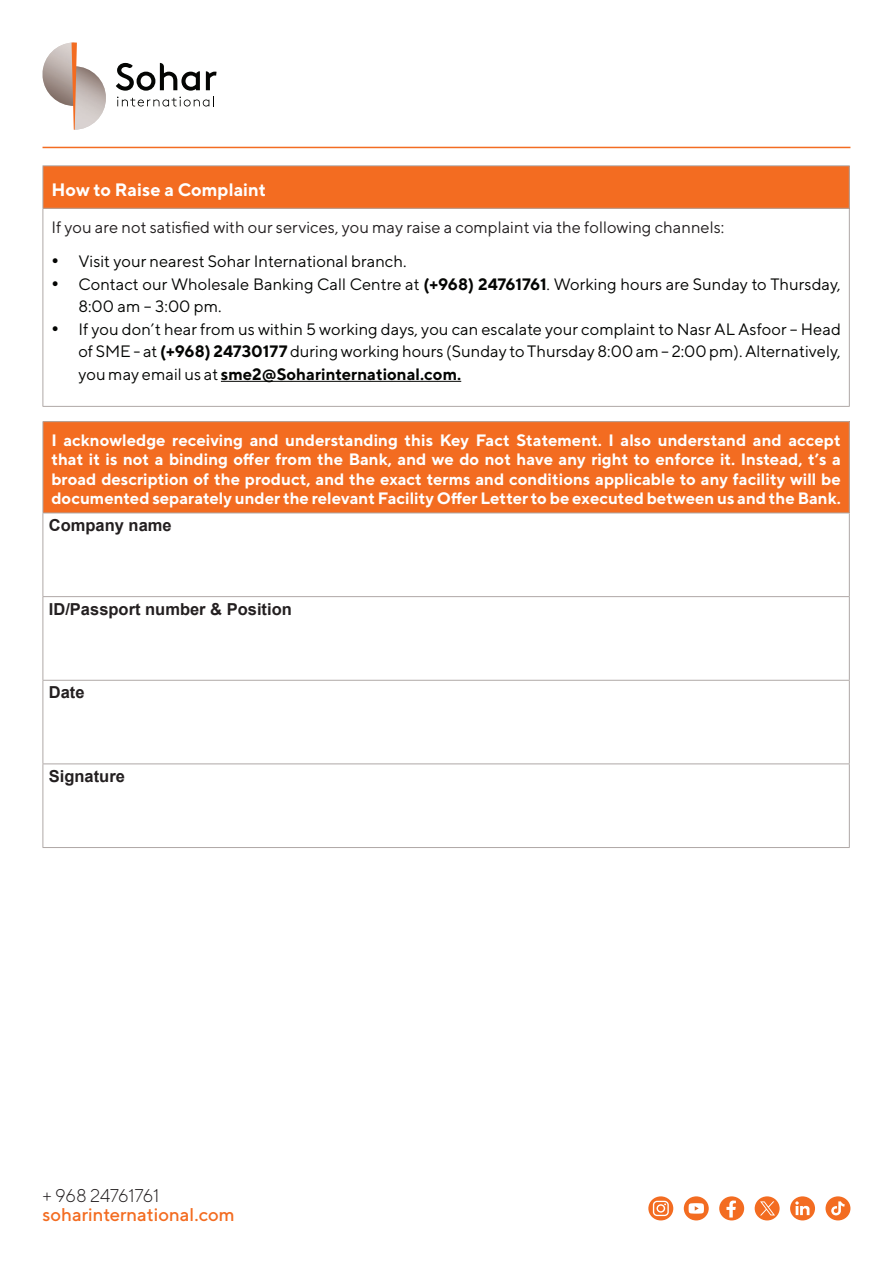
<style>
.page{position:relative;width:893px;height:1263px;background:#fff}
.page>*{position:absolute;margin:0;border:0;box-sizing:border-box;transform-origin:0 0}
.t1{font:500 18.45px "TT Norms";color:#f36c21}
.t2{font:300 18.45px "TT Norms";letter-spacing:-.02em;color:#231f20}
.t3{font:700 18px "TT Norms";color:#fff}
.t4{font:16.5px/22.5px "TT Norms";color:#040503}
.t5{font:700 16.5px/19.5px "TT Norms";color:#fff;text-align:justify}
.t6{font:16.5px "TT Norms";color:#231f20}
.t7{font:700 16.5px "Arial";color:#231f20}
.s1{font-weight:700}
</style>
<div class="page">
<div style="left:43px;top:166px;width:806px;height:42px;background:#f36c21"></div>
<hr style="left:43px;top:165px;width:807px;height:1px;background:#afa8a6">
<hr style="left:43px;top:166px;width:1px;height:42px;background:#afa8a6">
<hr style="left:849px;top:166px;width:1px;height:42px;background:#afa8a6">
<hr style="left:43px;top:208px;width:807px;height:1px;background:#afa8a6">
<hr style="left:43px;top:209px;width:1px;height:197px;background:#afa8a6">
<hr style="left:849px;top:209px;width:1px;height:197px;background:#afa8a6">
<hr style="left:43px;top:406px;width:807px;height:1px;background:#afa8a6">
<hr style="left:221px;top:381px;width:240px;height:1px;background:#040503">
<div style="left:43px;top:422px;width:806px;height:91px;background:#f36c21"></div>
<hr style="left:43px;top:421px;width:807px;height:1px;background:#afa8a6">
<hr style="left:43px;top:422px;width:1px;height:91px;background:#afa8a6">
<hr style="left:849px;top:422px;width:1px;height:91px;background:#afa8a6">
<hr style="left:43px;top:513px;width:807px;height:1px;background:#afa8a6">
<hr style="left:43px;top:513px;width:1px;height:83px;background:#afa8a6">
<hr style="left:849px;top:513px;width:1px;height:83px;background:#afa8a6">
<hr style="left:43px;top:596px;width:807px;height:1px;background:#afa8a6">
<hr style="left:43px;top:597px;width:1px;height:83px;background:#afa8a6">
<hr style="left:849px;top:597px;width:1px;height:83px;background:#afa8a6">
<hr style="left:43px;top:680px;width:807px;height:1px;background:#afa8a6">
<hr style="left:43px;top:681px;width:1px;height:82px;background:#afa8a6">
<hr style="left:849px;top:681px;width:1px;height:82px;background:#afa8a6">
<hr style="left:43px;top:763px;width:807px;height:1px;background:#afa8a6">
<hr style="left:43px;top:764px;width:1px;height:83px;background:#afa8a6">
<hr style="left:849px;top:764px;width:1px;height:83px;background:#afa8a6">
<hr style="left:43px;top:847px;width:807px;height:1px;background:#afa8a6">
<hr style="left:43px;top:147px;width:807px;height:1px;background:#f36c21">
<svg style="left:116px;top:63px;width:101px;height:44px"></svg>
<svg style="left:43px;top:43px;width:63px;height:87px"></svg>
<div style="left:719px;top:1196px;width:25px;height:24px;background:#f36c21;border-radius:50%"></div>
<svg style="left:726px;top:1200px;width:10px;height:17px"></svg>
<svg style="left:648px;top:1196px;width:25px;height:24px"></svg>
<div style="left:790px;top:1196px;width:25px;height:24px;background:#f36c21;border-radius:50%"></div>
<svg style="left:795px;top:1201px;width:14px;height:14px"></svg>
<div style="left:684px;top:1196px;width:25px;height:24px;background:#f36c21;border-radius:50%"></div>
<svg style="left:689px;top:1203px;width:15px;height:11px"></svg>
<div style="left:755px;top:1196px;width:25px;height:24px;background:#f36c21;border-radius:50%"></div>
<div style="left:825px;top:1196px;width:25px;height:24px;background:#f36c21;border-radius:50%"></div>
<svg style="left:831px;top:1201px;width:14px;height:14px"></svg>
<svg style="left:760px;top:1201px;width:15px;height:14px"></svg>
<p class="t3" style="left:51px;top:178px;width:216px">How to Raise a Complaint</p>
<p class="t6" style="left:51px;top:217px;width:674px">If you are not satisfied with our services, you may raise a complaint via the following channels:</p>
<p class="t4" style="left:51px;top:250px;width:357px">• Visit your nearest Sohar International branch.</p>
<p class="t4" style="left:78px;top:272px;width:764px;text-indent:-27px">• Contact our Wholesale Banking Call Centre at <span class="s1">(+968) 24761761</span>. Working hours are Sunday to Thursday,<br>8:00 am – 3:00 pm.</p>
<p class="t4" style="left:78px;top:317px;width:764px;text-align:justify;text-indent:-27px">• If you don’t hear from us within 5 working days, you can escalate your complaint to Nasr AL Asfoor – Head of SME - at <span class="s1">(+968) 24730177</span> during working hours (Sunday to Thursday 8:00 am – 2:00 pm). Alternatively, you may email us at <span class="s1">sme2@Soharinternational.com.</span></p>
<p class="t5" style="left:51px;top:430px;width:791px">I acknowledge receiving and understanding this Key Fact Statement. I also understand and accept that it is not a binding offer from the Bank, and we do not have any right to enforce it. Instead, t’s a broad description of the product, and the exact terms and conditions applicable to any facility will be documented separately under the relevant Facility Offer Letter to be executed between us and the Bank.</p>
<p class="t7" style="left:49px;top:514px;width:124px">Company name</p>
<p class="t7" style="left:49px;top:598px;width:244px">ID/Passport number &amp; Position</p>
<p class="t7" style="left:49px;top:682px;width:37px">Date</p>
<p class="t7" style="left:49px;top:765px;width:78px">Signature</p>
<p class="t2" style="left:43px;top:1184px;width:118px">+ 968 24761761</p>
<p class="t1" style="left:43px;top:1203px;width:194px">soharinternational.com</p>
</div>
